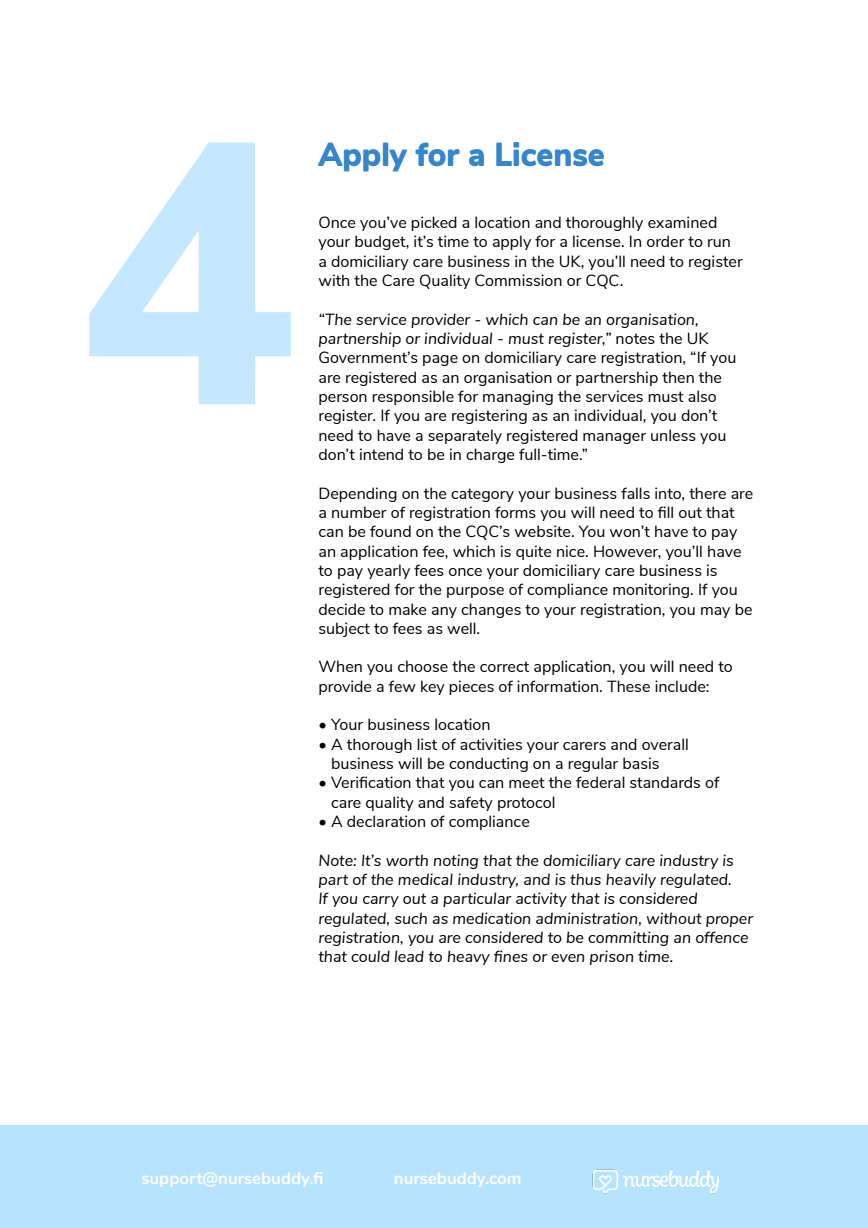
<style>
.page{position:relative;width:868px;height:1228px;background:#fff}
.page>*{position:absolute;margin:0;border:0;box-sizing:border-box;transform-origin:0 0}
.t1{font:800 371px "Nunito Sans";color:#b6e4ff}
.t2{font:800 31.85px "Nunito Sans";color:#3686cd}
.t3{font:700 16.8px "Nunito Sans";color:#fff}
.t4{font:16.1px/19.3px "Nunito Sans";color:#000}
.t5{font:italic 16.1px/19.3px "Nunito Sans";color:#000}
.s1{font-style:italic}
</style>
<div class="page">
<div style="left:0;top:1126px;width:868px;height:102px;background:#b6e4ff"></div>
<img style="left:592px;top:1169px;width:128px;height:25px">
<h1 class="t1" style="left:76px;top:3px;width:224px">4</h1>
<p class="t2" style="left:318px;top:131px;width:288px">Apply for a License</p>
<p class="t4" style="left:318px;top:212px;width:426px">Once you’ve picked a location and thoroughly examined your budget, it’s time to apply for a license. In order to run a domiciliary care business in the UK, you’ll need to register with the Care Quality Commission or CQC.</p>
<p class="t4" style="left:318px;top:308px;width:419px"><span class="s1">“The service provider - which can be an organisation, partnership or individual - must register,”</span> notes the UK Government’s page on domiciliary care registration, “If you are registered as an organisation or partnership then the person responsible for managing the services must also register. If you are registering as an individual, you don’t need to have a separately registered manager unless you don’t intend to be in charge full-time.”</p>
<p class="t4" style="left:318px;top:482px;width:436px">Depending on the category your business falls into, there are a number of registration forms you will need to fill out that can be found on the CQC’s website. You won’t have to pay an application fee, which is quite nice. However, you’ll have to pay yearly fees once your domiciliary care business is registered for the purpose of compliance monitoring. If you decide to make any changes to your registration, you may be subject to fees as well.</p>
<p class="t4" style="left:318px;top:656px;width:416px">When you choose the correct application, you will need to provide a few key pieces of information. These include:</p>
<p class="t4" style="left:318px;top:714px;width:174px">• Your business location</p>
<p class="t4" style="left:331px;top:733px;width:371px;text-indent:-13px">• A thorough list of activities your carers and overall - business will be conducting on a regular basis</p>
<p class="t4" style="left:331px;top:772px;width:390px;text-indent:-13px">• Verification that you can meet the federal standards of care quality and safety protocol</p>
<p class="t4" style="left:318px;top:811px;width:213px">• A declaration of compliance</p>
<p class="t5" style="left:318px;top:849px;width:436px">Note: It’s worth noting that the domiciliary care industry is part of the medical industry, and is thus heavily regulated.<br>If you carry out a particular activity that is considered regulated, such as medication administration, without proper registration, you are considered to be committing an offence that could lead to heavy fines or even prison time.</p>
<p class="t3" style="left:141px;top:1166px;width:184px">support@nursebuddy.fi</p>
<p class="t3" style="left:394px;top:1166px;width:129px">nursebuddy.com</p>
</div>
